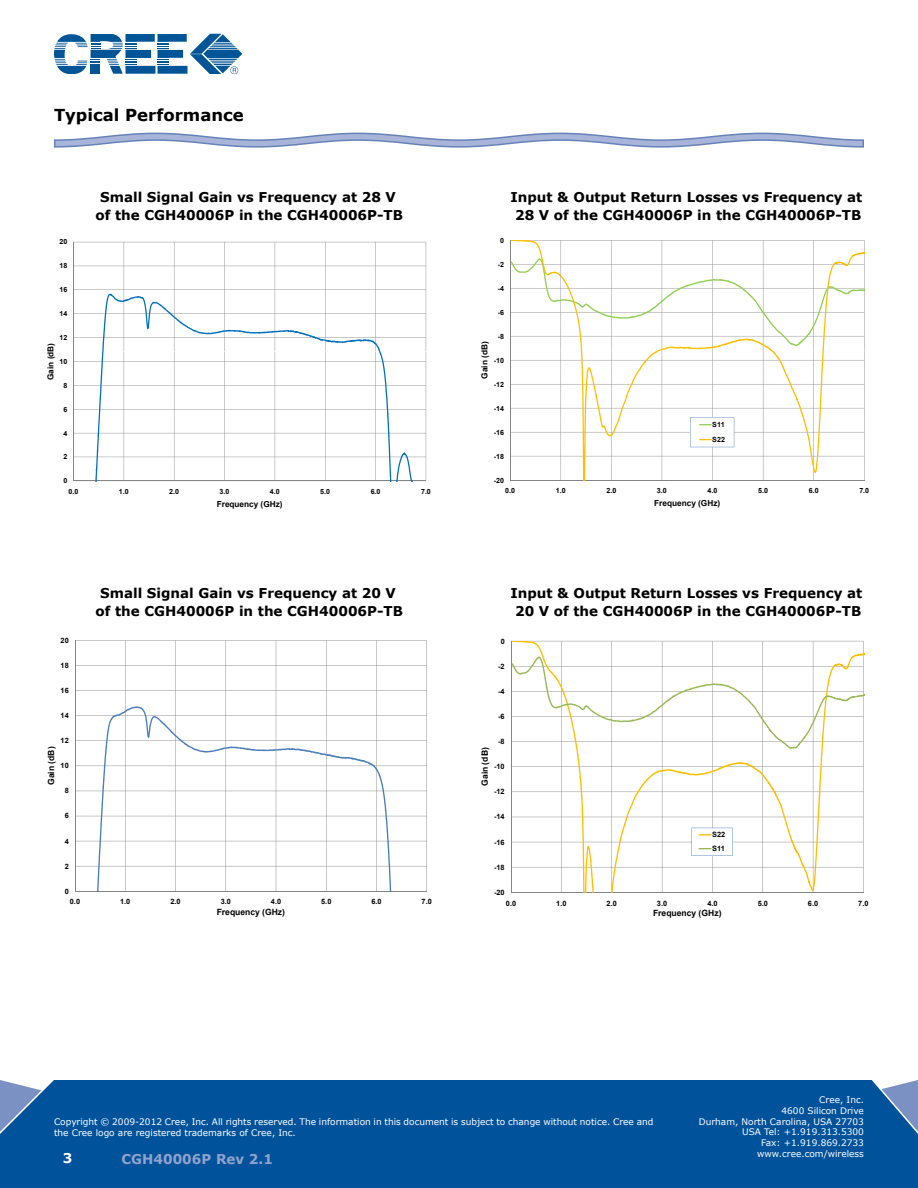
<style>
.page{position:relative;width:918px;height:1188px;background:#fff}
.page>*{position:absolute;margin:0;border:0;box-sizing:border-box;transform-origin:0 0}
.t1{font:700 16.5px "Verdana";color:#000}
.t2{font:700 13.5px "Verdana";color:#000}
.t3{font:700 13.5px "Verdana";color:#90a2cd}
.t4{font:700 13.5px "Verdana";color:#fff}
.t5{font:9px/10.8px "Verdana";color:#fff;text-align:right}
.t6{font:700 8.55px "Arial";color:#000}
.t7{font:700 8.25px "Arial";color:#000}
.t8{font:700 7.35px/14px "Arial";letter-spacing:.005em;color:#000}
.t9{font:700 7.05px/14.9px "Arial";letter-spacing:.005em;color:#000}
</style>
<div class="page">
<div style="left:0;top:1080px;width:918px;height:108px;background:#00539b"></div>
<svg style="left:54px;top:34px;width:188px;height:40px"></svg>
<svg style="left:54px;top:132px;width:810px;height:16px"></svg>
<hr style="left:74px;top:242px;width:352px;height:1px;background:#858585">
<hr style="left:74px;top:266px;width:352px;height:1px;background:#858585">
<hr style="left:74px;top:290px;width:352px;height:1px;background:#858585">
<hr style="left:426px;top:242px;width:1px;height:110px;background:#858585">
<hr style="left:375px;top:242px;width:1px;height:110px;background:#858585">
<hr style="left:325px;top:242px;width:1px;height:110px;background:#858585">
<hr style="left:275px;top:242px;width:1px;height:110px;background:#858585">
<hr style="left:224px;top:242px;width:1px;height:110px;background:#858585">
<hr style="left:174px;top:242px;width:1px;height:110px;background:#858585">
<hr style="left:124px;top:242px;width:1px;height:110px;background:#858585">
<hr style="left:73px;top:242px;width:1px;height:110px;background:#858585">
<svg style="left:74px;top:294px;width:353px;height:58px"></svg>
<hr style="left:73px;top:352px;width:1px;height:129px;background:#858585">
<hr style="left:74px;top:481px;width:352px;height:1px;background:#858585">
<svg style="left:74px;top:352px;width:353px;height:129px"></svg>
<hr style="left:510px;top:240px;width:1px;height:110px;background:#858585">
<svg style="left:511px;top:240px;width:354px;height:110px"></svg>
<hr style="left:510px;top:350px;width:1px;height:130px;background:#858585">
<hr style="left:510px;top:480px;width:354px;height:1px;background:#858585">
<svg style="left:511px;top:350px;width:354px;height:131px"></svg>
<svg style="left:690px;top:417px;width:44px;height:30px"></svg>
<hr style="left:75px;top:640px;width:352px;height:1px;background:#858585">
<hr style="left:75px;top:665px;width:352px;height:1px;background:#858585">
<hr style="left:75px;top:690px;width:352px;height:1px;background:#858585">
<hr style="left:427px;top:640px;width:1px;height:114px;background:#858585">
<hr style="left:376px;top:640px;width:1px;height:114px;background:#858585">
<hr style="left:326px;top:640px;width:1px;height:114px;background:#858585">
<hr style="left:276px;top:640px;width:1px;height:114px;background:#858585">
<hr style="left:226px;top:640px;width:1px;height:114px;background:#858585">
<hr style="left:175px;top:640px;width:1px;height:114px;background:#858585">
<hr style="left:125px;top:640px;width:1px;height:114px;background:#858585">
<hr style="left:75px;top:640px;width:1px;height:114px;background:#858585">
<svg style="left:76px;top:706px;width:351px;height:48px"></svg>
<hr style="left:427px;top:754px;width:1px;height:137px;background:#858585">
<svg style="left:75px;top:754px;width:352px;height:138px"></svg>
<svg style="left:511px;top:641px;width:353px;height:114px"></svg>
<svg style="left:511px;top:755px;width:353px;height:138px"></svg>
<svg style="left:691px;top:828px;width:42px;height:28px"></svg>
<h1 class="t1" style="left:54px;top:104px;width:191px">Typical Performance</h1>
<h2 class="t2" style="left:100px;top:188px;width:297px">Small Signal Gain vs Frequency at 28 V</h2>
<h2 class="t2" style="left:510px;top:188px;width:353px">Input &amp; Output Return Losses vs Frequency at</h2>
<h2 class="t2" style="left:96px;top:206px;width:309px">of the CGH40006P in the CGH40006P-TB</h2>
<h2 class="t2" style="left:515px;top:206px;width:348px">28 V of the CGH40006P in the CGH40006P-TB</h2>
<p class="t9" style="left:60px;top:235px;width:9px">20</p>
<p class="t9" style="left:500px;top:233px;width:5px">0</p>
<p class="t9" style="left:60px;top:259px;width:9px">18</p>
<p class="t9" style="left:498px;top:257px;width:8px">-2</p>
<p class="t9" style="left:60px;top:283px;width:9px">16</p>
<p class="t9" style="left:498px;top:281px;width:8px">-4</p>
<p class="t9" style="left:60px;top:306px;width:9px">14</p>
<p class="t9" style="left:498px;top:305px;width:8px">-6</p>
<p class="t9" style="left:60px;top:330px;width:9px">12</p>
<p class="t9" style="left:498px;top:329px;width:8px">-8</p>
<p class="t7" style="left:45px;top:380px;width:39px;rotate:-90deg">Gain (dB)</p>
<p class="t9" style="left:60px;top:354px;width:9px">10</p>
<p class="t9" style="left:63px;top:378px;width:5px">8</p>
<p class="t7" style="left:479px;top:379px;width:39px;rotate:-90deg">Gain (dB)</p>
<p class="t9" style="left:494px;top:353px;width:12px">-10</p>
<p class="t9" style="left:494px;top:377px;width:12px">-12</p>
<p class="t9" style="left:63px;top:402px;width:5px">6</p>
<p class="t9" style="left:494px;top:401px;width:12px">-14</p>
<p class="t9" style="left:63px;top:426px;width:5px">4</p>
<p class="t9" style="left:494px;top:425px;width:12px">-16</p>
<p class="t9" style="left:712px;top:418px;width:14px">S11<br>S22</p>
<p class="t9" style="left:63px;top:450px;width:5px">2</p>
<p class="t9" style="left:494px;top:449px;width:12px">-18</p>
<p class="t9" style="left:63px;top:474px;width:5px">0</p>
<p class="t9" style="left:494px;top:473px;width:12px">-20</p>
<p class="t9" style="left:69px;top:484px;width:11px">0.0</p>
<p class="t9" style="left:119px;top:484px;width:11px">1.0</p>
<p class="t9" style="left:169px;top:484px;width:11px">2.0</p>
<p class="t9" style="left:220px;top:484px;width:11px">3.0</p>
<p class="t9" style="left:270px;top:484px;width:11px">4.0</p>
<p class="t9" style="left:320px;top:484px;width:11px">5.0</p>
<p class="t9" style="left:371px;top:484px;width:11px">6.0</p>
<p class="t9" style="left:421px;top:484px;width:11px">7.0</p>
<p class="t7" style="left:217px;top:498px;width:67px">Frequency (GHz)</p>
<p class="t9" style="left:505px;top:483px;width:11px">0.0</p>
<p class="t9" style="left:556px;top:483px;width:11px">1.0</p>
<p class="t9" style="left:606px;top:483px;width:11px">2.0</p>
<p class="t9" style="left:657px;top:483px;width:11px">3.0</p>
<p class="t9" style="left:708px;top:483px;width:11px">4.0</p>
<p class="t9" style="left:758px;top:483px;width:11px">5.0</p>
<p class="t9" style="left:809px;top:483px;width:11px">6.0</p>
<p class="t9" style="left:859px;top:483px;width:11px">7.0</p>
<p class="t7" style="left:654px;top:498px;width:68px">Frequency (GHz)</p>
<h2 class="t2" style="left:100px;top:584px;width:297px">Small Signal Gain vs Frequency at 20 V</h2>
<h2 class="t2" style="left:510px;top:584px;width:353px">Input &amp; Output Return Losses vs Frequency at</h2>
<h2 class="t2" style="left:96px;top:602px;width:309px">of the CGH40006P in the CGH40006P-TB</h2>
<h2 class="t2" style="left:515px;top:602px;width:348px">20 V of the CGH40006P in the CGH40006P-TB</h2>
<p class="t8" style="left:61px;top:634px;width:10px">20</p>
<p class="t8" style="left:501px;top:634px;width:6px">0</p>
<p class="t8" style="left:61px;top:659px;width:10px">18</p>
<p class="t8" style="left:498px;top:659px;width:8px">-2</p>
<p class="t8" style="left:61px;top:684px;width:10px">16</p>
<p class="t8" style="left:498px;top:684px;width:8px">-4</p>
<p class="t8" style="left:61px;top:709px;width:10px">14</p>
<p class="t8" style="left:498px;top:710px;width:8px">-6</p>
<p class="t8" style="left:61px;top:734px;width:10px">12</p>
<p class="t8" style="left:498px;top:735px;width:8px">-8</p>
<p class="t6" style="left:45px;top:785px;width:40px;rotate:-90deg">Gain (dB)</p>
<p class="t8" style="left:61px;top:759px;width:10px">10</p>
<p class="t6" style="left:479px;top:786px;width:40px;rotate:-90deg">Gain (dB)</p>
<p class="t8" style="left:494px;top:760px;width:12px">-10</p>
<p class="t8" style="left:65px;top:784px;width:6px">8</p>
<p class="t8" style="left:494px;top:785px;width:12px">-12</p>
<p class="t8" style="left:65px;top:809px;width:6px">6</p>
<p class="t8" style="left:494px;top:810px;width:12px">-14</p>
<p class="t8" style="left:65px;top:834px;width:6px">4</p>
<p class="t8" style="left:494px;top:835px;width:12px">-16</p>
<p class="t8" style="left:712px;top:828px;width:15px">S22<br>S11</p>
<p class="t8" style="left:65px;top:859px;width:6px">2</p>
<p class="t8" style="left:494px;top:860px;width:12px">-18</p>
<p class="t8" style="left:65px;top:884px;width:6px">0</p>
<p class="t8" style="left:494px;top:885px;width:12px">-20</p>
<p class="t8" style="left:70px;top:895px;width:12px">0.0</p>
<p class="t8" style="left:120px;top:895px;width:12px">1.0</p>
<p class="t8" style="left:170px;top:895px;width:12px">2.0</p>
<p class="t8" style="left:221px;top:895px;width:12px">3.0</p>
<p class="t8" style="left:271px;top:895px;width:12px">4.0</p>
<p class="t8" style="left:321px;top:895px;width:12px">5.0</p>
<p class="t8" style="left:371px;top:895px;width:12px">6.0</p>
<p class="t8" style="left:422px;top:895px;width:12px">7.0</p>
<p class="t6" style="left:217px;top:906px;width:70px">Frequency (GHz)</p>
<p class="t8" style="left:506px;top:896px;width:12px">0.0</p>
<p class="t8" style="left:556px;top:896px;width:12px">1.0</p>
<p class="t8" style="left:607px;top:896px;width:12px">2.0</p>
<p class="t8" style="left:657px;top:896px;width:12px">3.0</p>
<p class="t8" style="left:707px;top:896px;width:12px">4.0</p>
<p class="t8" style="left:758px;top:896px;width:12px">5.0</p>
<p class="t8" style="left:808px;top:896px;width:12px">6.0</p>
<p class="t8" style="left:858px;top:896px;width:12px">7.0</p>
<p class="t6" style="left:653px;top:907px;width:70px">Frequency (GHz)</p>
<p class="t5" style="left:54px;top:1116px;width:601px;text-align:left">Copyright © 2009-2012 Cree, Inc. All rights reserved. The information in this document is subject to change without notice. Cree and the Cree logo are registered trademarks of Cree, Inc.</p>
<h2 class="t4" style="left:63px;top:1149px;width:11px">3</h2>
<h2 class="t3" style="left:122px;top:1151px;width:153px">CGH40006P Rev 2.1</h2>
<p class="t5" style="left:699px;top:1094px;width:167px">Cree, Inc.<br>4600 Silicon Drive<br>Durham, North Carolina, USA 27703<br>USA Tel: +1.919.313.5300<br>Fax: +1.919.869.2733 www.cree.com/wireless</p>
</div>
